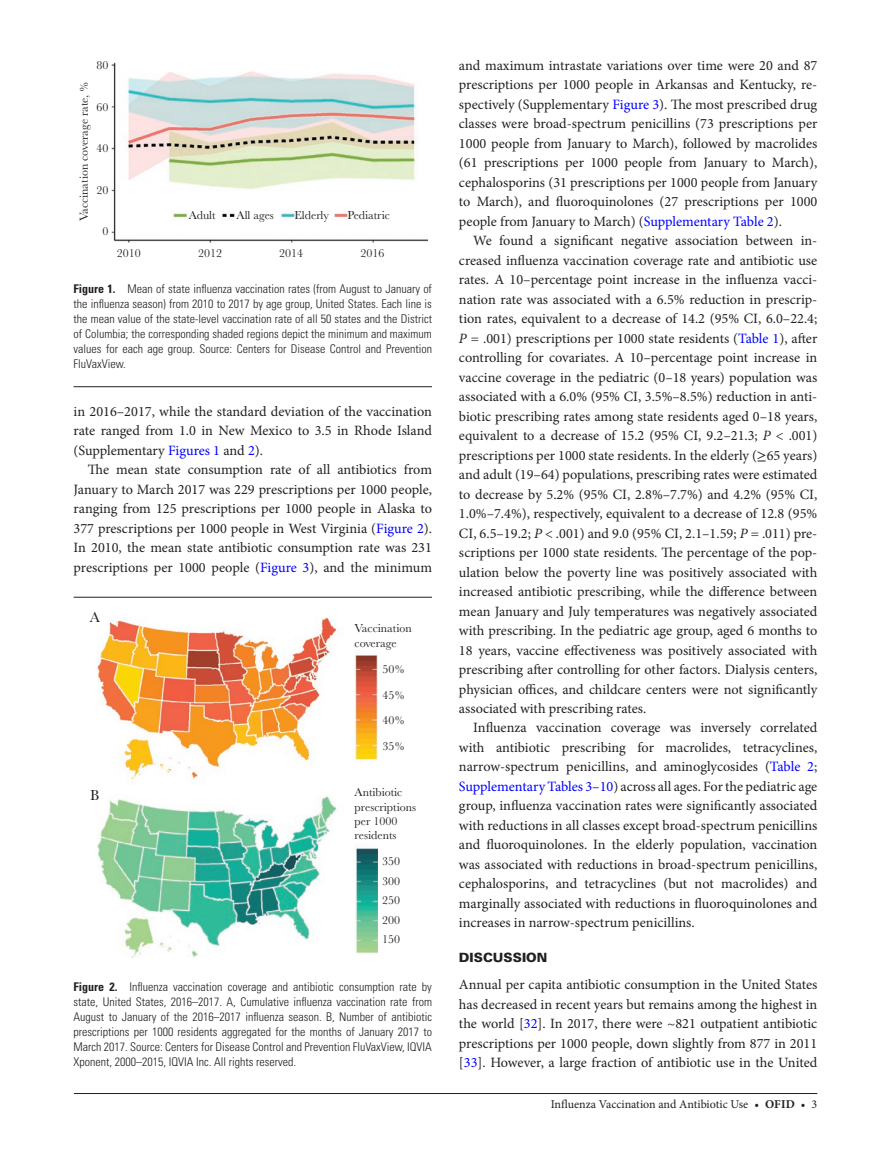
<style>
.page{position:relative;width:891px;height:1174px;background:#fff}
.page>*{position:absolute;margin:0;border:0;box-sizing:border-box;transform-origin:0 0}
.t1{font:15px "Baskerville MT Std";color:#231f20}
.t2{font:14.25px/19.5px "Minion Pro";color:#231f20;text-align:justify}
.t3{font:900 12.75px "Univers LT Std";color:#231f20}
.t4{font:300 condensed 12px/15px "Univers LT Std";color:#231f20;text-align:justify}
.t5{font:12px/14.4px "Baskerville MT Std";color:#231f20}
.t6{font:12px "Minion Pro";color:#231f20}
.s1{font-weight:700}
.s2{color:#00f}
.s3{font-style:italic}
.s4{font-family:"STIX General"}
</style>
<div class="page">
<hr style="left:74px;top:1093px;width:743px;height:1px;background:#231f20">
<hr style="left:74px;top:386px;width:358px;height:1px;background:#231f20">
<img style="left:112px;top:63px;width:316px;height:179px">
<hr style="left:74px;top:597px;width:358px;height:1px;background:#231f20">
<img style="left:97px;top:618px;width:280px;height:340px">
<p class="t5" style="left:96px;top:58px;width:13px">80</p>
<p class="t5" style="left:96px;top:100px;width:13px">60</p>
<p class="t5" style="left:96px;top:141px;width:13px">40</p>
<p class="t5" style="left:77px;top:221px;width:142px;rotate:-90deg">Vaccination coverage rate, %</p>
<p class="t5" style="left:96px;top:182px;width:13px">20</p>
<p class="t5" style="left:102px;top:224px;width:7px">0</p>
<p class="t5" style="left:189px;top:207px;width:29px">Adult</p>
<p class="t5" style="left:237px;top:207px;width:39px">All ages</p>
<p class="t5" style="left:294px;top:207px;width:36px">Elderly</p>
<p class="t5" style="left:347px;top:207px;width:44px">Pediatric</p>
<p class="t5" style="left:117px;top:245px;width:25px">2010</p>
<p class="t5" style="left:198px;top:245px;width:25px">2012</p>
<p class="t5" style="left:279px;top:245px;width:25px">2014</p>
<p class="t5" style="left:360px;top:245px;width:25px">2016</p>
<p class="t4" style="left:74px;top:282px;width:360px"><span class="s1">Figure 1.</span> Mean of state influenza vaccination rates (from August to January of the influenza season) from 2010 to 2017 by age group, United States. Each line is the mean value of the state-level vaccination rate of all 50 states and the District of Columbia; the corresponding shaded regions depict the minimum and maximum values for each age group. Source: Centers for Disease Control and Prevention FluVaxView.</p>
<p class="t2" style="left:74px;top:402px;width:360px">in 2016–2017, while the standard deviation of the vaccination rate ranged from 1.0 in New Mexico to 3.5 in Rhode Island (Supplementary <span class="s2">Figures 1</span> and <span class="s2">2</span>).</p>
<p class="t2" style="left:74px;top:460px;width:360px;text-indent:14px">The mean state consumption rate of all antibiotics from January to March 2017 was 229 prescriptions per 1000 people, ranging from 125 prescriptions per 1000 people in Alaska to 377 prescriptions per 1000 people in West Virginia (<span class="s2">Figure 2</span>).<br>In 2010, the mean state antibiotic consumption rate was 231 prescriptions per 1000 people (<span class="s2">Figure 3</span>), and the minimum</p>
<p class="t1" style="left:90px;top:608px;width:12px">A</p>
<p class="t1" style="left:90px;top:786px;width:11px">B</p>
<p class="t5" style="left:355px;top:621px;width:59px">Vaccination coverage</p>
<p class="t5" style="left:383px;top:657px;width:24px;line-height:25.5px;text-align:justify">50% 45% 40% 35%</p>
<p class="t5" style="left:355px;top:785px;width:63px">Antibiotic prescriptions per 1000 residents</p>
<p class="t5" style="left:382px;top:852px;width:19px;line-height:19.5px;text-align:justify">350<br>300<br>250<br>200<br>150</p>
<p class="t4" style="left:74px;top:980px;width:360px"><span class="s1">Figure 2.</span> Influenza vaccination coverage and antibiotic consumption rate by state, United States, 2016–2017. A, Cumulative influenza vaccination rate from August to January of the 2016–2017 influenza season. B, Number of antibiotic prescriptions per 1000 residents aggregated for the months of January 2017 to March 2017. Source: Centers for Disease Control and Prevention FluVaxView, IQVIA Xponent, 2000–2015, IQVIA Inc. All rights reserved.</p>
<p class="t2" style="left:459px;top:55px;width:360px">and maximum intrastate variations over time were 20 and 87 prescriptions per 1000 people in Arkansas and Kentucky, re&shy;spectively (Supplementary <span class="s2">Figure 3</span>). The most prescribed drug classes were broad-spectrum penicillins (73 prescriptions per 1000 people from January to March), followed by macrolides (61 prescriptions per 1000 people from January to March), cephalosporins (31 prescriptions per 1000 people from January to March), and fluoroquinolones (27 prescriptions per 1000 people from January to March) (<span class="s2">Supplementary Table 2</span>).</p>
<p class="t2" style="left:459px;top:231px;width:360px;text-indent:14px">We found a significant negative association between in&shy;creased influenza vaccination coverage rate and antibiotic use rates. A 10–percentage point increase in the influenza vacci&shy;nation rate was associated with a 6.5% reduction in prescrip&shy;tion rates, equivalent to a decrease of 14.2 (95% CI, 6.0–22.4; <span class="s3">P</span> = .001) prescriptions per 1000 state residents (<span class="s2">Table 1</span>), after controlling for covariates. A 10–percentage point increase in vaccine coverage in the pediatric (0–18 years) population was associated with a 6.0% (95% CI, 3.5%–8.5%) reduction in anti&shy;biotic prescribing rates among state residents aged 0–18 years, equivalent to a decrease of 15.2 (95% CI, 9.2–21.3; <span class="s3">P</span> &lt; .001) prescriptions per 1000 state residents. In the elderly (<span class="s4">≥</span>65 years) and adult (19–64) populations, prescribing rates were estimated to decrease by 5.2% (95% CI, 2.8%–7.7%) and 4.2% (95% CI, 1.0%–7.4%), respectively, equivalent to a decrease of 12.8 (95% CI, 6.5–19.2; <span class="s3">P</span> &lt; .001) and 9.0 (95% CI, 2.1–1.59; <span class="s3">P</span> = .011) pre&shy;scriptions per 1000 state residents. The percentage of the pop&shy;ulation below the poverty line was positively associated with increased antibiotic prescribing, while the difference between mean January and July temperatures was negatively associated with prescribing. In the pediatric age group, aged 6 months to 18 years, vaccine effectiveness was positively associated with prescribing after controlling for other factors. Dialysis centers, physician offices, and childcare centers were not significantly associated with prescribing rates.</p>
<p class="t2" style="left:459px;top:718px;width:360px;text-indent:14px">Influenza vaccination coverage was inversely correlated with antibiotic prescribing for macrolides, tetracyclines, narrow-spectrum penicillins, and aminoglycosides (<span class="s2">Table 2</span>; <span class="s2">Supplementary Tables 3–10</span>) across all ages. For the pediatric age group, influenza vaccination rates were significantly associated with reductions in all classes except broad-spectrum penicillins and fluoroquinolones. In the elderly population, vaccination was associated with reductions in broad-spectrum penicillins, cephalosporins, and tetracyclines (but not macrolides) and marginally associated with reductions in fluoroquinolones and increases in narrow-spectrum penicillins.</p>
<p class="t3" style="left:459px;top:950px;width:90px">DISCUSSION</p>
<p class="t2" style="left:459px;top:975px;width:360px">Annual per capita antibiotic consumption in the United States has decreased in recent years but remains among the highest in the world [<span class="s2">32</span>]. In 2017, there were ~821 outpatient antibiotic prescriptions per 1000 people, down slightly from 877 in 2011 [<span class="s2">33</span>]. However, a large fraction of antibiotic use in the United</p>
<p class="t6" style="left:551px;top:1096px;width:268px">Influenza Vaccination and Antibiotic Use • <span class="s1">ofid</span> • 3</p>
</div>
